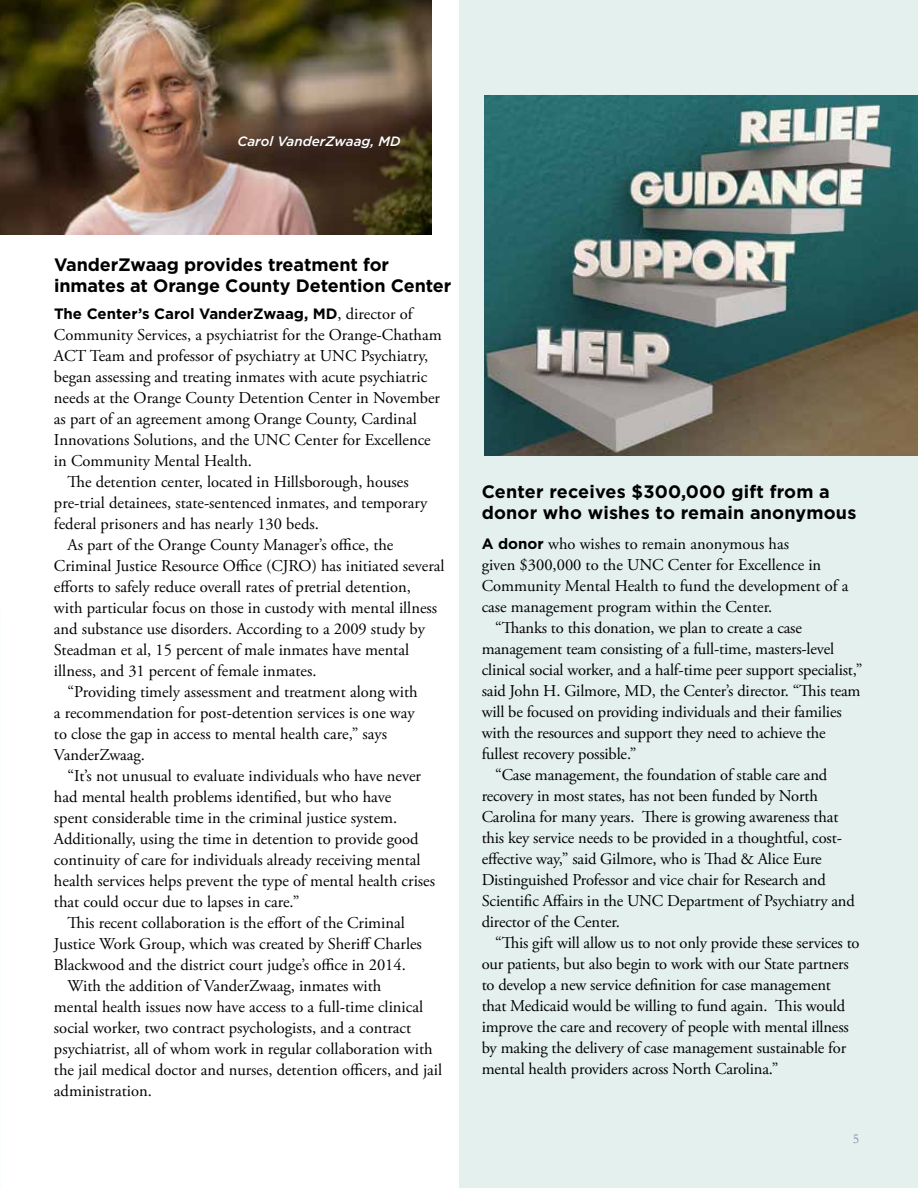
<style>
.page{position:relative;width:918px;height:1188px;background:#fff}
.page>*{position:absolute;margin:0;border:0;box-sizing:border-box;transform-origin:0 0}
.t1{font:700 18px/21px "Gotham";letter-spacing:-.005em;color:#000}
.t2{font:16.5px "Adobe Garamond Pro";color:#000}
.t3{font:700 15px "Gotham";color:#000}
.t4{font:italic 500 13.5px "Gotham";color:#fff}
.t5{font:13.5px "Garamond";color:#7686a7}
.s1{font-family:"Adobe Garamond Pro";font-weight:400;font-size:16.5px}
.s2{font-family:"Gotham";font-weight:700;font-size:15px}
</style>
<div class="page">
<div style="left:459px;top:0;width:459px;height:1188px;background:#e4f0ee"></div>
<img style="left:0;top:0;width:432px;height:235px">
<img style="left:484px;top:95px;width:434px;height:361px">
<p class="t4" style="left:238px;top:133px;width:165px">Carol VanderZwaag, MD</p>
<p class="t1" style="left:54px;top:254px;width:399px">VanderZwaag provides treatment for inmates at Orange County Detention Center</p>
<p class="t3" style="left:54px;top:303px;width:360px">The Center’s Carol VanderZwaag, MD<span class="s1">, director of</span></p>
<p class="t2" style="left:54px;top:325px;width:389px">Community Services, a psychiatrist for the Orange-Chatham</p>
<p class="t2" style="left:54px;top:346px;width:376px">ACT Team and professor of psychiatry at UNC Psychiatry,</p>
<p class="t2" style="left:54px;top:367px;width:375px">began assessing and treating inmates with acute psychiatric</p>
<p class="t2" style="left:54px;top:388px;width:388px">needs at the Orange County Detention Center in November</p>
<p class="t2" style="left:54px;top:409px;width:364px">as part of an agreement among Orange County, Cardinal</p>
<p class="t2" style="left:54px;top:430px;width:378px">Innovations Solutions, and the UNC Center for Excellence</p>
<p class="t2" style="left:54px;top:451px;width:200px">in Community Mental Health.</p>
<p class="t2" style="left:67px;top:472px;width:343px">The detention center, located in Hillsborough, houses</p>
<p class="t2" style="left:54px;top:493px;width:375px">pre-trial detainees, state-sentenced inmates, and temporary</p>
<p class="t2" style="left:54px;top:514px;width:266px">federal prisoners and has nearly 130 beds.</p>
<p class="t2" style="left:67px;top:535px;width:328px">As part of the Orange County Manager’s office, the</p>
<p class="t2" style="left:54px;top:556px;width:392px">Criminal Justice Resource Office (CJRO) has initiated several</p>
<p class="t2" style="left:54px;top:577px;width:358px">efforts to safely reduce overall rates of pretrial detention,</p>
<p class="t2" style="left:54px;top:598px;width:385px">with particular focus on those in custody with mental illness</p>
<p class="t2" style="left:54px;top:619px;width:372px">and substance use disorders. According to a 2009 study by</p>
<p class="t2" style="left:54px;top:640px;width:357px">Steadman et al, 15 percent of male inmates have mental</p>
<p class="t2" style="left:54px;top:661px;width:264px">illness, and 31 percent of female inmates.</p>
<p class="t2" style="left:67px;top:682px;width:352px">“Providing timely assessment and treatment along with</p>
<p class="t2" style="left:54px;top:703px;width:362px">a recommendation for post-detention services is one way</p>
<p class="t2" style="left:54px;top:724px;width:335px">to close the gap in access to mental health care,” says</p>
<p class="t2" style="left:54px;top:745px;width:93px">VanderZwaag.</p>
<p class="t2" style="left:67px;top:766px;width:355px">“It’s not unusual to evaluate individuals who have never</p>
<p class="t2" style="left:54px;top:787px;width:339px">had mental health problems identified, but who have</p>
<p class="t2" style="left:54px;top:808px;width:345px">spent considerable time in the criminal justice system.</p>
<p class="t2" style="left:54px;top:829px;width:366px">Additionally, using the time in detention to provide good</p>
<p class="t2" style="left:54px;top:850px;width:368px">continuity of care for individuals already receiving mental</p>
<p class="t2" style="left:54px;top:871px;width:383px">health services helps prevent the type of mental health crises</p>
<p class="t2" style="left:54px;top:892px;width:247px">that could occur due to lapses in care.”</p>
<p class="t2" style="left:67px;top:913px;width:339px">This recent collaboration is the effort of the Criminal</p>
<p class="t2" style="left:54px;top:934px;width:369px">Justice Work Group, which was created by Sheriff Charles</p>
<p class="t2" style="left:54px;top:955px;width:353px">Blackwood and the district court judge’s office in 2014.</p>
<p class="t2" style="left:67px;top:976px;width:315px">With the addition of VanderZwaag, inmates with</p>
<p class="t2" style="left:54px;top:997px;width:371px">mental health issues now have access to a full-time clinical</p>
<p class="t2" style="left:54px;top:1018px;width:359px">social worker, two contract psychologists, and a contract</p>
<p class="t2" style="left:54px;top:1039px;width:380px">psychiatrist, all of whom work in regular collaboration with</p>
<p class="t2" style="left:54px;top:1060px;width:390px">the jail medical doctor and nurses, detention officers, and jail</p>
<p class="t2" style="left:54px;top:1081px;width:99px">administration.</p>
<p class="t1" style="left:482px;top:481px;width:376px">Center receives $300,000 gift from a donor who wishes to remain anonymous</p>
<p class="t2" style="left:482px;top:533px;width:309px"><span class="s2">A donor</span> who wishes to remain anonymous has</p>
<p class="t2" style="left:482px;top:554px;width:341px">given $300,000 to the UNC Center for Excellence in</p>
<p class="t2" style="left:482px;top:575px;width:368px">Community Mental Health to fund the development of a</p>
<p class="t2" style="left:482px;top:596px;width:292px">case management program within the Center.</p>
<p class="t2" style="left:495px;top:617px;width:308px">“Thanks to this donation, we plan to create a case</p>
<p class="t2" style="left:482px;top:638px;width:354px">management team consisting of a full-time, masters-level</p>
<p class="t2" style="left:482px;top:659px;width:382px">clinical social worker, and a half-time peer support specialist,”</p>
<p class="t2" style="left:482px;top:680px;width:380px">said John H. Gilmore, MD, the Center’s director. “This team</p>
<p class="t2" style="left:482px;top:701px;width:362px">will be focused on providing individuals and their families</p>
<p class="t2" style="left:482px;top:722px;width:346px">with the resources and support they need to achieve the</p>
<p class="t2" style="left:482px;top:743px;width:156px">fullest recovery possible.”</p>
<p class="t2" style="left:495px;top:764px;width:334px">“Case management, the foundation of stable care and</p>
<p class="t2" style="left:482px;top:785px;width:338px">recovery in most states, has not been funded by North</p>
<p class="t2" style="left:482px;top:806px;width:358px">Carolina for many years. There is growing awareness that</p>
<p class="t2" style="left:482px;top:827px;width:362px">this key service needs to be provided in a thoughtful, cost-</p>
<p class="t2" style="left:482px;top:848px;width:342px">effective way,” said Gilmore, who is Thad &amp; Alice Eure</p>
<p class="t2" style="left:482px;top:869px;width:346px">Distinguished Professor and vice chair for Research and</p>
<p class="t2" style="left:482px;top:890px;width:375px">Scientific Affairs in the UNC Department of Psychiatry and</p>
<p class="t2" style="left:482px;top:911px;width:140px">director of the Center.</p>
<p class="t2" style="left:495px;top:932px;width:366px">“This gift will allow us to not only provide these services to</p>
<p class="t2" style="left:482px;top:953px;width:369px">our patients, but also begin to work with our State partners</p>
<p class="t2" style="left:482px;top:974px;width:351px">to develop a new service definition for case management</p>
<p class="t2" style="left:482px;top:995px;width:365px">that Medicaid would be willing to fund again. This would</p>
<p class="t2" style="left:482px;top:1016px;width:369px">improve the care and recovery of people with mental illness</p>
<p class="t2" style="left:482px;top:1037px;width:366px">by making the delivery of case management sustainable for</p>
<p class="t2" style="left:482px;top:1059px;width:298px">mental health providers across North Carolina.”</p>
<p class="t5" style="left:853px;top:1131px;width:8px">5</p>
</div>
